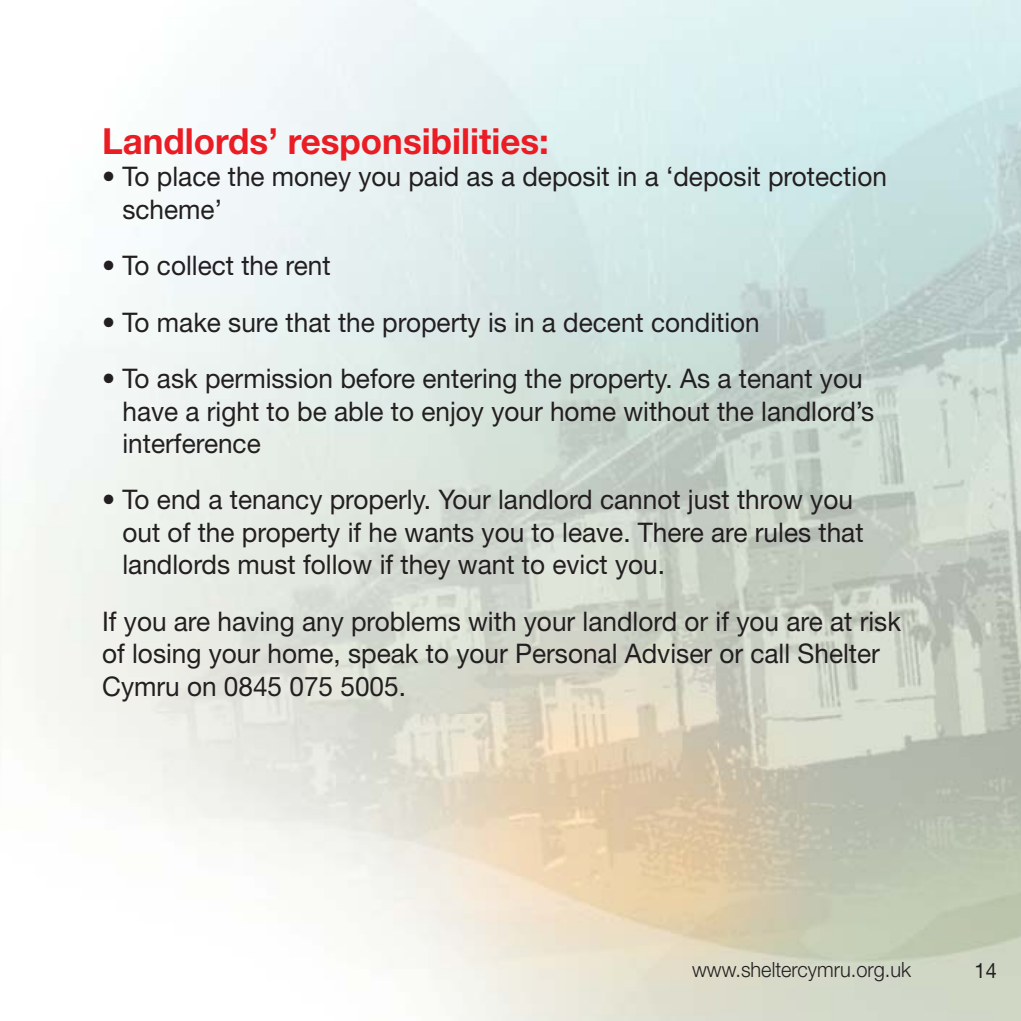
<style>
.page{position:relative;width:1021px;height:1021px;background:#fff}
.page>*{position:absolute;margin:0;border:0;box-sizing:border-box;transform-origin:0 0}
.t1{font:700 36px "Helvetica Neue";color:#ea1c24}
.t2{font:27px/32.4px "Helvetica Neue";color:#231f20}
.t3{font:300 21px "Helvetica Neue";color:#231f20;scale:.95 1}
.t4{font:21px "Helvetica Neue";color:#231f20;scale:.95 1}
</style>
<div class="page">
<img style="left:716px;top:0;width:304px;height:1020px">
<h1 class="t1" style="left:102px;top:128px;width:448px">Landlords’ responsibilities:</h1>
<p class="t2" style="left:122px;top:163px;width:766px;text-indent:-20px">• To place the money you paid as a deposit in a ‘deposit protection scheme’</p>
<p class="t2" style="left:102px;top:252px;width:230px">• To collect the rent</p>
<p class="t2" style="left:102px;top:308px;width:659px">• To make sure that the property is in a decent condition</p>
<p class="t2" style="left:122px;top:365px;width:753px;text-indent:-20px">• To ask permission before entering the property. As a tenant you have a right to be able to enjoy your home without the landlord’s interference</p>
<p class="t2" style="left:122px;top:486px;width:742px;text-indent:-20px">• To end a tenancy properly. Your landlord cannot just throw you out of the property if he wants you to leave. There are rules that landlords must follow if they want to evict you.</p>
<p class="t2" style="left:102px;top:607px;width:800px">If you are having any problems with your landlord or if you are at risk of losing your home, speak to your Personal Adviser or call Shelter<br>Cymru on 0845 075 5005.</p>
<p class="t3" style="left:692px;top:962px;width:232px">www.sheltercymru.org.uk</p>
<p class="t4" style="left:974px;top:963px;width:25px">14</p>
</div>
